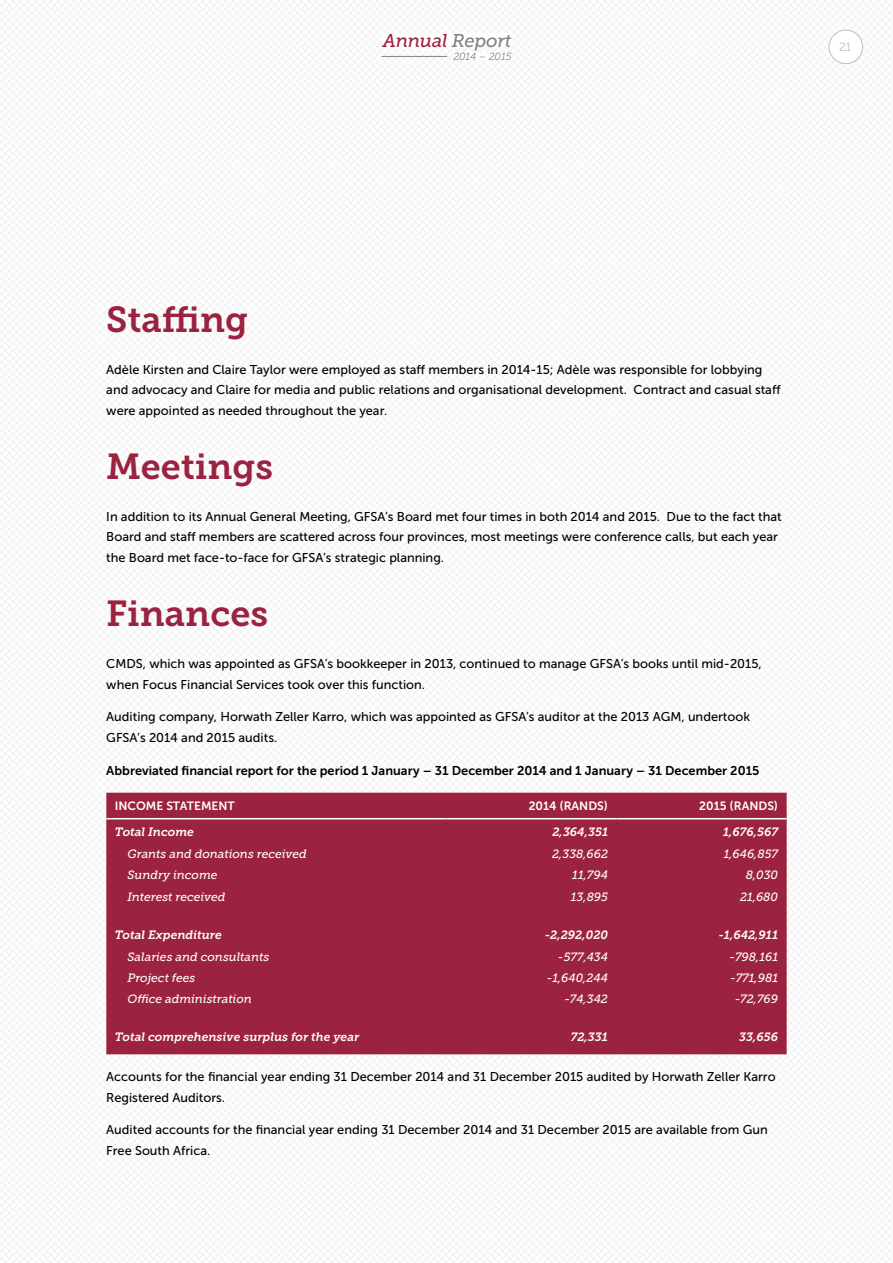
<style>
.page{position:relative;width:893px;height:1263px;background:#fff}
.page>*{position:absolute;margin:0;border:0;box-sizing:border-box;transform-origin:0 0}
.t1{font:36px "Museo Slab 700";color:#9c2340}
.t2{font:italic 18.45px "Museo Slab 500";letter-spacing:-.015em;color:#9c2340}
.t3{font:12.75px/20.7px "Museo Sans 500";color:#000}
.t4{font:12.75px "Museo Sans 700";color:#000}
.t5{font:12.15px "Museo Slab 300";color:#bfbec1}
.t6{font:italic 12px "Museo Slab 500";color:#fff}
.t7{font:italic 12px "Museo Slab 700";color:#fff}
.t8{font:12px "Museo Sans 700";color:#fff}
.t9{font:italic 10.5px "Museo Slab 300";letter-spacing:-.01em;color:#808285}
.s1{color:#808285}
</style>
<div class="page">
<div style="left:829px;top:30px;width:34px;height:34px;border:1px solid #bfbec1;border-radius:50%"></div>
<hr style="left:381px;top:56px;width:66px;height:1px;background:#808285">
<div style="left:106px;top:793px;width:681px;height:261px;background:#9c2340"></div>
<hr style="left:106px;top:818px;width:340px;height:1px;background:#fff">
<hr style="left:446px;top:818px;width:171px;height:1px;background:#fff">
<hr style="left:617px;top:818px;width:170px;height:1px;background:#fff">
<h2 class="t2" style="left:383px;top:30px;width:130px">Annual <span class="s1">Report</span></h2>
<p class="t5" style="left:839px;top:41px;width:14px">21</p>
<p class="t9" style="left:453px;top:51px;width:60px">2014 – 2015</p>
<h1 class="t1" style="left:106px;top:299px;width:143px">Staffing</h1>
<p class="t3" style="left:106px;top:359px;width:676px">Adèle Kirsten and Claire Taylor were employed as staff members in 2014-15; Adèle was responsible for lobbying and advocacy and Claire for media and public relations and organisational development. Contract and casual staff were appointed as needed throughout the year.</p>
<h1 class="t1" style="left:106px;top:446px;width:168px">Meetings</h1>
<p class="t3" style="left:106px;top:506px;width:677px">In addition to its Annual General Meeting, GFSA’s Board met four times in both 2014 and 2015. Due to the fact that<br>Board and staff members are scattered across four provinces, most meetings were conference calls, but each year the Board met face-to-face for GFSA’s strategic planning.</p>
<h1 class="t1" style="left:106px;top:593px;width:163px">Finances</h1>
<p class="t3" style="left:106px;top:653px;width:657px">CMDS, which was appointed as GFSA’s bookkeeper in 2013, continued to manage GFSA’s books until mid-2015, when Focus Financial Services took over this function.</p>
<p class="t3" style="left:106px;top:707px;width:645px">Auditing company, Horwath Zeller Karro, which was appointed as GFSA’s auditor at the 2013 AGM, undertook<br>GFSA’s 2014 and 2015 audits.</p>
<p class="t4" style="left:106px;top:763px;width:655px">Abbreviated financial report for the period 1 January – 31 December 2014 and 1 January – 31 December 2015</p>
<p class="t8" style="left:115px;top:799px;width:121px">INCOME STATEMENT</p>
<p class="t8" style="left:529px;top:799px;width:81px">2014 (RANDS)</p>
<p class="t8" style="left:699px;top:799px;width:80px">2015 (RANDS)</p>
<p class="t7" style="left:115px;top:825px;width:81px">Total Income</p>
<p class="t7" style="left:552px;top:825px;width:57px">2,364,351</p>
<p class="t7" style="left:723px;top:825px;width:57px">1,676,567</p>
<p class="t6" style="left:128px;top:847px;width:181px">Grants and donations received</p>
<p class="t6" style="left:552px;top:847px;width:57px">2,338,662</p>
<p class="t6" style="left:724px;top:847px;width:56px">1,646,857</p>
<p class="t6" style="left:128px;top:868px;width:92px">Sundry income</p>
<p class="t6" style="left:572px;top:868px;width:37px">11,794</p>
<p class="t6" style="left:746px;top:868px;width:34px">8,030</p>
<p class="t6" style="left:128px;top:890px;width:100px">Interest received</p>
<p class="t6" style="left:571px;top:890px;width:39px">13,895</p>
<p class="t6" style="left:740px;top:890px;width:39px">21,680</p>
<p class="t7" style="left:115px;top:928px;width:108px">Total Expenditure</p>
<p class="t7" style="left:545px;top:928px;width:65px">-2,292,020</p>
<p class="t7" style="left:718px;top:928px;width:61px">-1,642,911</p>
<p class="t6" style="left:127px;top:950px;width:143px">Salaries and consultants</p>
<p class="t6" style="left:558px;top:950px;width:52px">-577,434</p>
<p class="t6" style="left:730px;top:950px;width:50px">-798,161</p>
<p class="t6" style="left:127px;top:971px;width:69px">Project fees</p>
<p class="t6" style="left:547px;top:971px;width:63px">-1,640,244</p>
<p class="t6" style="left:730px;top:971px;width:49px">-771,981</p>
<p class="t6" style="left:127px;top:992px;width:126px">Office administration</p>
<p class="t6" style="left:564px;top:992px;width:45px">-74,342</p>
<p class="t6" style="left:735px;top:992px;width:45px">-72,769</p>
<p class="t7" style="left:115px;top:1030px;width:246px">Total comprehensive surplus for the year</p>
<p class="t7" style="left:571px;top:1030px;width:39px">72,331</p>
<p class="t7" style="left:739px;top:1030px;width:40px">33,656</p>
<p class="t3" style="left:106px;top:1066px;width:671px">Accounts for the financial year ending 31 December 2014 and 31 December 2015 audited by Horwath Zeller Karro<br>Registered Auditors.</p>
<p class="t3" style="left:106px;top:1120px;width:663px">Audited accounts for the financial year ending 31 December 2014 and 31 December 2015 are available from Gun<br>Free South Africa.</p>
</div>
